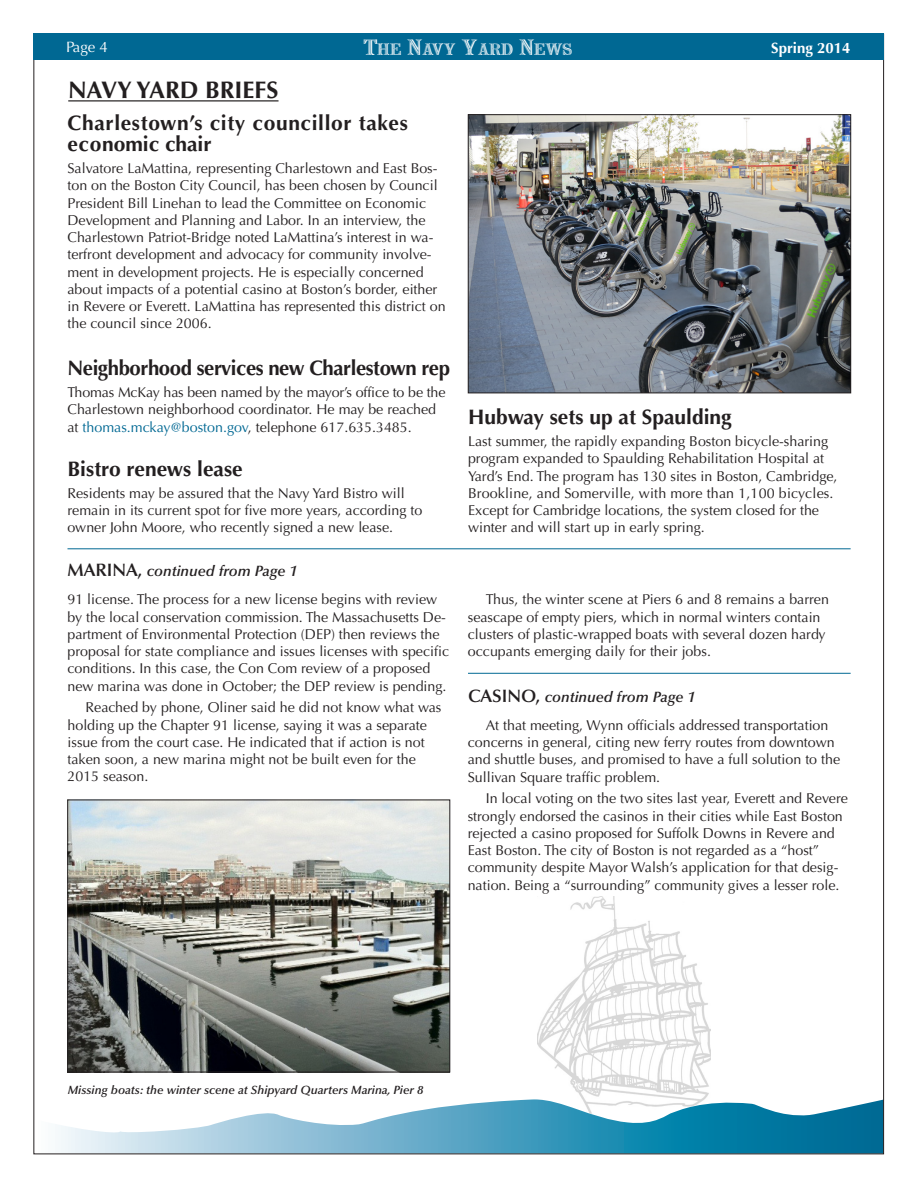
<style>
.page{position:relative;width:918px;height:1188px;background:#fff}
.page>*{position:absolute;margin:0;border:0;box-sizing:border-box;transform-origin:0 0}
.Subhead{font:700 24px "Optima";color:#231f20}
.Subhead-2{font:700 21px/21px "Optima";letter-spacing:.03em;color:#231f20}
.Subhead-3{font:700 21px "Optima";color:#231f20}
.Subhead-4{font:700 21px "Optima";letter-spacing:-.02em;color:#231f20}
.t1{font:15.75px "Nauert";color:#fff;scale:1.1 1}
.t2{font:italic 600 15px "Optima";color:#231f20}
.t3{font:700 15px "Optima";color:#fff}
.t4{font:15px "Optima";color:#fff}
.t5{font:14.25px/17.2px "Optima";color:#231f20}
.t6{font:italic 600 12px "Optima";color:#231f20}
.s1{font-size:21px}
.s2{color:#006893}
.s3{font-style:normal;font-size:18px}
</style>
<div class="page">
<img style="left:538px;top:896px;width:173px;height:203px">
<svg style="left:58px;top:1099px;width:824px;height:53px"></svg>
<div style="left:33px;top:33px;width:851px;height:27px;background:#006893"></div>
<img style="left:70px;top:802px;width:378px;height:268px">
<div style="left:68px;top:800px;width:382px;height:272px;border:1px solid #231f20"></div>
<img style="left:470px;top:116px;width:379px;height:275px">
<div style="left:468px;top:114px;width:383px;height:279px;border:1px solid #231f20"></div>
<hr style="left:68px;top:548px;width:783px;height:1px;background:#006893">
<hr style="left:468px;top:673px;width:383px;height:1px;background:#006893">
<hr style="left:68px;top:100px;width:211px;height:1px;background:#231f20">
<p class="t4" style="left:66px;top:39px;width:43px">Page 4</p>
<p class="t1" style="left:363px;top:42px;width:191px"><span class="s1">T</span>HE <span class="s1">N</span>AVY <span class="s1">Y</span>ARD <span class="s1">N</span>EWS</p>
<p class="t3" style="left:771px;top:39px;width:81px">Spring 2014</p>
<p class="Subhead" style="left:68px;top:76px;width:212px">NAVY YARD BRIEFS</p>
<p class="Subhead-2" style="left:68px;top:113px;width:342px">Charlestown’s city councillor takes economic chair</p>
<p class="t5" style="left:68px;top:160px;width:380px">Salvatore LaMattina, representing Charlestown and East Bos&shy;ton on the Boston City Council, has been chosen by Council President Bill Linehan to lead the Committee on Economic Development and Planning and Labor. In an interview, the Charlestown Patriot-Bridge noted LaMattina’s interest in wa&shy;terfront development and advocacy for community involve&shy;ment in development projects. He is especially concerned about impacts of a potential casino at Boston’s border, either in Revere or Everett. LaMattina has represented this district on the council since 2006.</p>
<p class="Subhead-4" style="left:68px;top:356px;width:384px">Neighborhood services new Charlestown rep</p>
<p class="t5" style="left:68px;top:384px;width:380px">Thomas McKay has been named by the mayor’s office to be the<br>Charlestown neighborhood coordinator. He may be reached at <span class="s2">thomas.mckay@boston.gov</span>, telephone 617.635.3485.</p>
<p class="Subhead-3" style="left:68px;top:457px;width:177px">Bistro renews lease</p>
<p class="t5" style="left:68px;top:485px;width:356px">Residents may be assured that the Navy Yard Bistro will remain in its current spot for five more years, according to owner John Moore, who recently signed a new lease.</p>
<p class="t2" style="left:68px;top:562px;width:231px"><span class="s3">MARINA,</span> continued from Page 1</p>
<p class="t5" style="left:68px;top:591px;width:383px">91 license. The process for a new license begins with review by the local conservation commission. The Massachusetts De&shy;partment of Environmental Protection (DEP) then reviews the proposal for state compliance and issues licenses with specific conditions. In this case, the Con Com review of a proposed new marina was done in October; the DEP review is pending.</p>
<p class="t5" style="left:68px;top:699px;width:376px;text-indent:18px">Reached by phone, Oliner said he did not know what was holding up the Chapter 91 license, saying it was a separate issue from the court case. He indicated that if action is not taken soon, a new marina might not be built even for the 2015 season.</p>
<p class="Subhead-3" style="left:468px;top:405px;width:265px">Hubway sets up at Spaulding</p>
<p class="t5" style="left:468px;top:433px;width:371px">Last summer, the rapidly expanding Boston bicycle-sharing program expanded to Spaulding Rehabilitation Hospital at Yard’s End. The program has 130 sites in Boston, Cambridge, Brookline, and Somerville, with more than 1,100 bicycles.<br>Except for Cambridge locations, the system closed for the winter and will start up in early spring.</p>
<p class="t5" style="left:468px;top:591px;width:363px;text-indent:18px">Thus, the winter scene at Piers 6 and 8 remains a barren seascape of empty piers, which in normal winters contain clusters of plastic-wrapped boats with several dozen hardy occupants emerging daily for their jobs.</p>
<p class="t2" style="left:468px;top:688px;width:229px"><span class="s3">CASINO,</span> continued from Page 1</p>
<p class="t5" style="left:468px;top:717px;width:374px;text-indent:18px">At that meeting, Wynn officials addressed transportation concerns in general, citing new ferry routes from downtown and shuttle buses, and promised to have a full solution to the Sullivan Square traffic problem.</p>
<p class="t5" style="left:468px;top:790px;width:382px;text-indent:18px">In local voting on the two sites last year, Everett and Revere strongly endorsed the casinos in their cities while East Boston rejected a casino proposed for Suffolk Downs in Revere and East Boston. The city of Boston is not regarded as a “host” community despite Mayor Walsh’s application for that desig&shy;nation. Being a “surrounding” community gives a lesser role.</p>
<p class="t6" style="left:68px;top:1083px;width:357px">Missing boats: the winter scene at Shipyard Quarters Marina, Pier 8</p>
</div>
